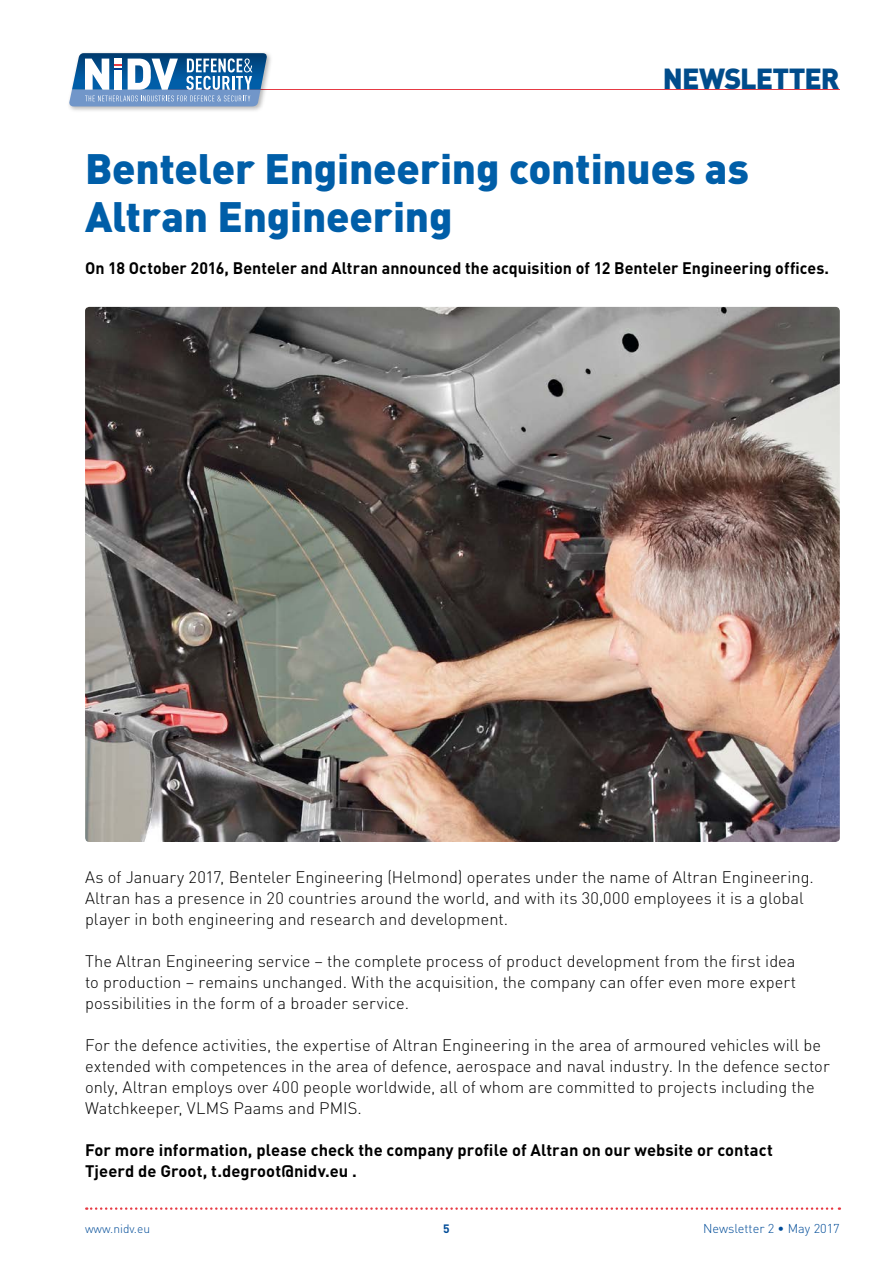
<style>
.page{position:relative;width:893px;height:1263px;background:#fff}
.page>*{position:absolute;margin:0;border:0;box-sizing:border-box;transform-origin:0 0}
.t1{font:900 42px/48px "DIN Pro";letter-spacing:-.005em;color:#005ea8}
.t2{font:900 28.65px "DIN Pro";letter-spacing:-.03em;color:#004c8b}
.t3{font:300 16.5px/21px "DIN Pro";color:#000}
.t4{font:700 16.5px/21px "DIN Pro";letter-spacing:.005em;color:#000}
.t5{font:300 12.75px "DIN Pro";color:#004c98}
.t6{font:300 12px "DIN Pro";color:#004c98}
.t7{font:700 12px "DIN Pro";color:#004c98}
</style>
<div class="page">
<svg style="left:86px;top:1207px;width:754px;height:3px"></svg>
<hr style="left:165px;top:89px;width:675px;height:1px;background:#e63a44">
<div style="left:67px;top:51px;width:206px;height:62px;background:#000;opacity:.3"></div>
<svg style="left:69px;top:53px;width:199px;height:53px"></svg>
<img style="left:85px;top:307px;width:755px;height:535px">
<h2 class="t2" style="left:663px;top:59px;width:178px">NEWSLETTER</h2>
<h1 class="t1" style="left:85px;top:143px;width:665px">Benteler Engineering continues as<br>Altran Engineering</h1>
<p class="t4" style="left:85px;top:257px;width:746px">On 18 October 2016, Benteler and Altran announced the acquisition of 12 Benteler Engineering offices.</p>
<p class="t3" style="left:85px;top:866px;width:730px">As of January 2017, Benteler Engineering (Helmond) operates under the name of Altran Engineering.<br>Altran has a presence in 20 countries around the world, and with its 30,000 employees it is a global player in both engineering and research and development.</p>
<p class="t3" style="left:85px;top:950px;width:713px;text-align:justify">The Altran Engineering service – the complete process of product development from the first idea to production – remains unchanged. With the acquisition, the company can offer even more expert possibilities in the form of a broader service.</p>
<p class="t3" style="left:85px;top:1034px;width:746px">For the defence activities, the expertise of Altran Engineering in the area of armoured vehicles will be extended with competences in the area of defence, aerospace and naval industry. In the defence sector only, Altran employs over 400 people worldwide, all of whom are committed to projects including the Watchkeeper, VLMS Paams and PMIS.</p>
<p class="t4" style="left:85px;top:1139px;width:689px">For more information, please check the company profile of Altran on our website or contact<br>Tjeerd de Groot, t.degroot@nidv.eu .</p>
<p class="t6" style="left:85px;top:1220px;width:67px">www.nidv.eu</p>
<p class="t7" style="left:443px;top:1220px;width:8px">5</p>
<p class="t5" style="left:703px;top:1219px;width:138px">Newsletter 2 • May 2017</p>
</div>
